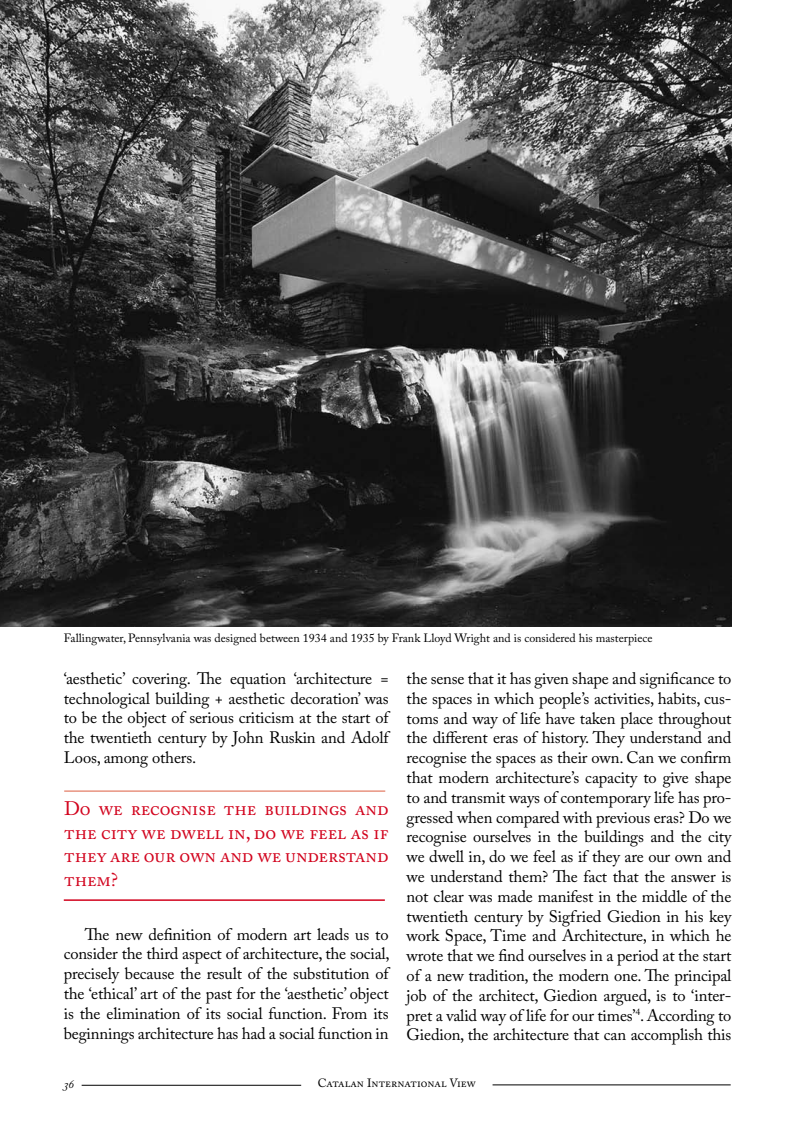
<style>
.page{position:relative;width:808px;height:1127px;background:#fff}
.page>*{position:absolute;margin:0;border:0;box-sizing:border-box;transform-origin:0 0}
.t1{font:19.5px/23.4px "Adobe Caslon Regular SC";letter-spacing:-.005em;color:#d2031d;text-align:justify}
.t2{font:16.5px/19.8px "Adobe Caslon Pro";letter-spacing:-.01em;color:#000;text-align:justify}
.t3{font:12px "Adobe Caslon Pro";color:#000}
.t4{font:12px "Adobe Caslon Regular SC";color:#000}
.t5{font:italic 12px "Adobe Caslon Exp";color:#000}
</style>
<div class="page">
<hr style="left:64px;top:791px;width:321px;height:1px;background:#dd5d41">
<hr style="left:64px;top:899px;width:321px;height:2px;background:#d2031d">
<hr style="left:492px;top:1084px;width:239px;height:1px;background:#000">
<hr style="left:82px;top:1085px;width:219px;height:1px;background:#000">
<img style="left:0;top:0;width:731px;height:627px">
<p class="t3" style="left:64px;top:630px;width:590px">Fallingwater, Pennsylvania was designed between 1934 and 1935 by Frank Lloyd Wright and is considered his masterpiece</p>
<p class="t2" style="left:64px;top:668px;width:326px">‘aesthetic’ covering. The equation ‘architecture = technological building + aesthetic decoration’ was to be the object of serious criticism at the start of the twentieth century by John Ruskin and Adolf Loos, among others.</p>
<p class="t2" style="left:407px;top:668px;width:326px">the sense that it has given shape and significance to the spaces in which people’s activities, habits, cus&shy;toms and way of life have taken place throughout the different eras of history. They understand and recognise the spaces as their own. Can we confirm that modern architecture’s capacity to give shape to and transmit ways of contemporary life has pro&shy;gressed when compared with previous eras? Do we recognise ourselves in the buildings and the city we dwell in, do we feel as if they are our own and we understand them? The fact that the answer is not clear was made manifest in the middle of the twentieth century by Sigfried Giedion in his key work Space, Time and Architecture, in which he wrote that we find ourselves in a period at the start of a new tradition, the modern one. The principal job of the architect, Giedion argued, is to ‘inter&shy;pret a valid way of life for our times’<sup>4</sup>. According to Giedion, the architecture that can accomplish this</p>
<p class="t1" style="left:64px;top:797px;width:326px">Do we recognise the buildings and the city we dwell in, do we feel as if they are our own and we understand them?</p>
<p class="t2" style="left:64px;top:924px;width:327px;text-indent:21px">The new definition of modern art leads us to consider the third aspect of architecture, the social, precisely because the result of the substitution of the ‘ethical’ art of the past for the ‘aesthetic’ object is the elimination of its social function. From its beginnings architecture has had a social function in</p>
<p class="t5" style="left:64px;top:1079px;width:11px">36</p>
<p class="t4" style="left:318px;top:1075px;width:160px">Catalan International View</p>
</div>
